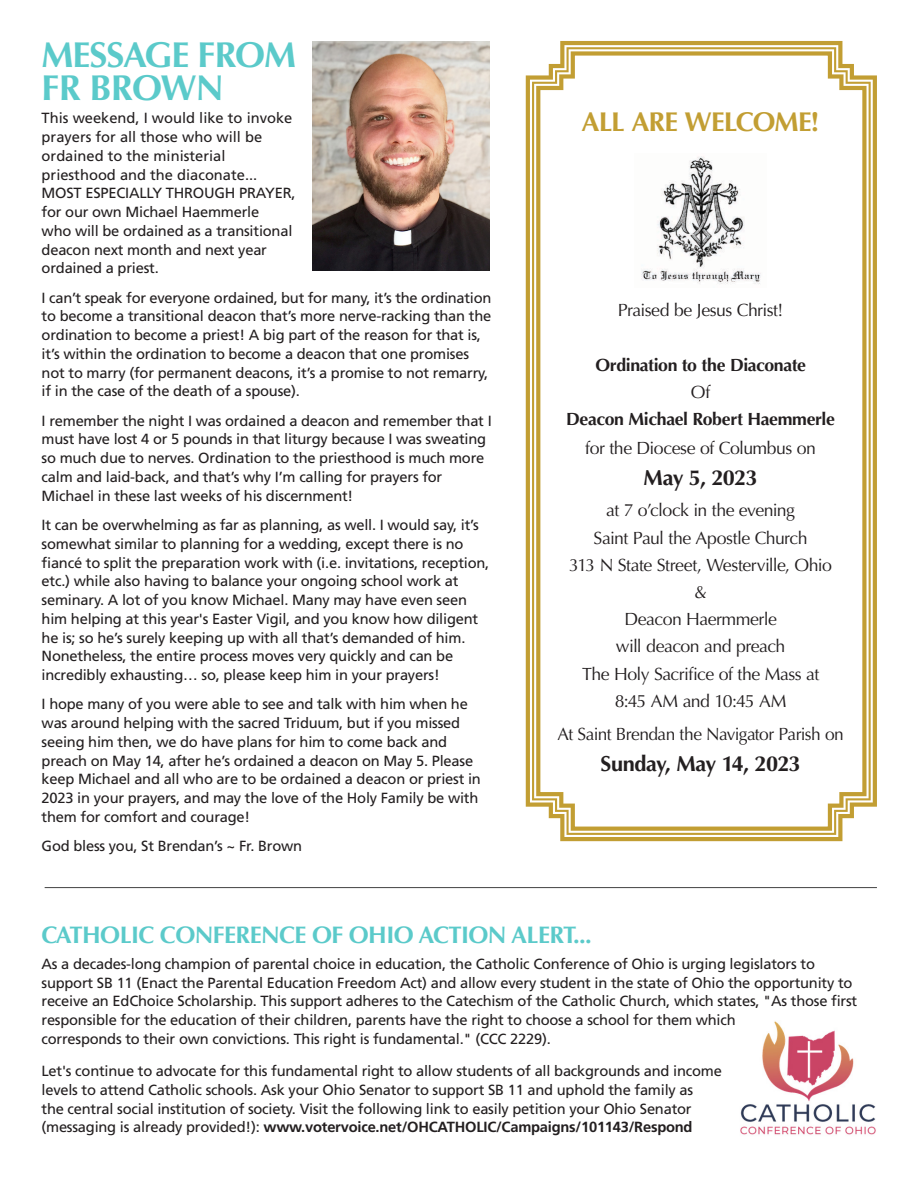
<style>
.page{position:relative;width:918px;height:1188px;background:#fff}
.page>*{position:absolute;margin:0;border:0;box-sizing:border-box;transform-origin:0 0}
.t1{font:700 36px/33px "Optima";letter-spacing:-.03em;color:#5bcaca}
.t2{font:700 27.3px "Optima";letter-spacing:-.035em;color:#c29e33}
.t3{font:700 24px "Optima";letter-spacing:-.025em;color:#5bcaca}
.t4{font:700 21.75px "Optima";letter-spacing:-.035em;color:#231f20}
.t5{font:17.7px/27.3px "Optima";letter-spacing:-.03em;color:#231f20;text-align:center}
.t6{font:700 17.7px "Optima";letter-spacing:-.02em;color:#231f20}
.t7{font:14.7px/18.8px "Frutiger LT Std";letter-spacing:-.015em;color:#231f20}
.s1{font-weight:700}
</style>
<div class="page">
<hr style="left:45px;top:887px;width:832px;height:1px;background:#424242">
<img style="left:312px;top:42px;width:177px;height:229px">
<img style="left:525px;top:81px;width:37px;height:761px">
<img style="left:808px;top:841px;width:35px;height:1px">
<svg style="left:526px;top:41px;width:351px;height:800px;fill:#c4a23b"></svg>
<svg style="left:532px;top:47px;width:339px;height:788px"></svg>
<svg style="left:536px;top:51px;width:331px;height:780px"></svg>
<img style="left:634px;top:153px;width:133px;height:135px">
<img style="left:740px;top:1021px;width:136px;height:114px">
<h1 class="t1" style="left:42px;top:39px;width:256px">MESSAGE FROM<br>FR BROWN</h1>
<p class="t7" style="left:42px;top:109px;width:255px">This weekend, I would like to invoke prayers for all those who will be ordained to the ministerial priesthood and the diaconate...<br>MOST ESPECIALLY THROUGH PRAYER, for our own Michael Haemmerle<br>who will be ordained as a transitional deacon next month and next year ordained a priest.</p>
<p class="t7" style="left:42px;top:288px;width:451px">I can’t speak for everyone ordained, but for many, it’s the ordination to become a transitional deacon that’s more nerve-racking than the ordination to become a priest! A big part of the reason for that is, it’s within the ordination to become a deacon that one promises not to marry (for permanent deacons, it’s a promise to not remarry, if in the case of the death of a spouse).</p>
<p class="t7" style="left:42px;top:411px;width:452px">I remember the night I was ordained a deacon and remember that I must have lost 4 or 5 pounds in that liturgy because I was sweating so much due to nerves. Ordination to the priesthood is much more calm and laid-back, and that’s why I’m calling for prayers for Michael in these last weeks of his discernment!</p>
<p class="t7" style="left:42px;top:516px;width:449px">It can be overwhelming as far as planning, as well. I would say, it’s somewhat similar to planning for a wedding, except there is no fiancé to split the preparation work with (i.e. invitations, reception, etc.) while also having to balance your ongoing school work at seminary. A lot of you know Michael. Many may have even seen him helping at this year's Easter Vigil, and you know how diligent he is; so he’s surely keeping up with all that’s demanded of him.<br>Nonetheless, the entire process moves very quickly and can be incredibly exhausting… so, please keep him in your prayers!</p>
<p class="t7" style="left:42px;top:695px;width:441px">I hope many of you were able to see and talk with him when he was around helping with the sacred Triduum, but if you missed seeing him then, we do have plans for him to come back and preach on May 14, after he’s ordained a deacon on May 5. Please keep Michael and all who are to be ordained a deacon or priest in 2023 in your prayers, and may the love of the Holy Family be with them for comfort and courage!</p>
<p class="t7" style="left:42px;top:837px;width:262px">God bless you, St Brendan’s ~ Fr. Brown</p>
<h2 class="t2" style="left:582px;top:106px;width:240px">ALL ARE WELCOME!</h2>
<p class="t5" style="left:618px;top:297px;width:167px">Praised be Jesus Christ!</p>
<p class="t6" style="left:595px;top:354px;width:212px">Ordination to the Diaconate</p>
<p class="t5" style="left:691px;top:378px;width:21px">Of</p>
<p class="t6" style="left:566px;top:409px;width:270px">Deacon Michael Robert Haemmerle</p>
<p class="t5" style="left:585px;top:434px;width:232px">for the Diocese of Columbus on</p>
<h3 class="t4" style="left:644px;top:465px;width:115px">May 5, 2023</h3>
<p class="t5" style="left:569px;top:497px;width:264px">at 7 o’clock in the evening<br>Saint Paul the Apostle Church<br>313 N State Street, Westerville, Ohio &amp;<br>Deacon Haermmerle<br>will deacon and preach<br>The Holy Sacrifice of the Mass at<br>8:45 AM and 10:45 AM</p>
<p class="t5" style="left:557px;top:720px;width:288px">At Saint Brendan the Navigator Parish on</p>
<h3 class="t4" style="left:601px;top:751px;width:202px">Sunday, May 14, 2023</h3>
<h3 class="t3" style="left:42px;top:921px;width:552px">CATHOLIC CONFERENCE OF OHIO ACTION ALERT...</h3>
<p class="t7" style="left:42px;top:954px;width:817px">As a decades-long champion of parental choice in education, the Catholic Conference of Ohio is urging legislators to support SB 11 (Enact the Parental Education Freedom Act) and allow every student in the state of Ohio the opportunity to receive an EdChoice Scholarship. This support adheres to the Catechism of the Catholic Church, which states, "As those first responsible for the education of their children, parents have the right to choose a school for them which<br>corresponds to their own convictions. This right is fundamental." (CCC 2229).</p>
<p class="t7" style="left:42px;top:1062px;width:682px">Let's continue to advocate for this fundamental right to allow students of all backgrounds and income levels to attend Catholic schools. Ask your Ohio Senator to support SB 11 and uphold the family as<br>the central social institution of society. Visit the following link to easily petition your Ohio Senator (messaging is already provided!): <span class="s1">www.votervoice.net/OHCATHOLIC/Campaigns/101143/Respond</span></p>
</div>
